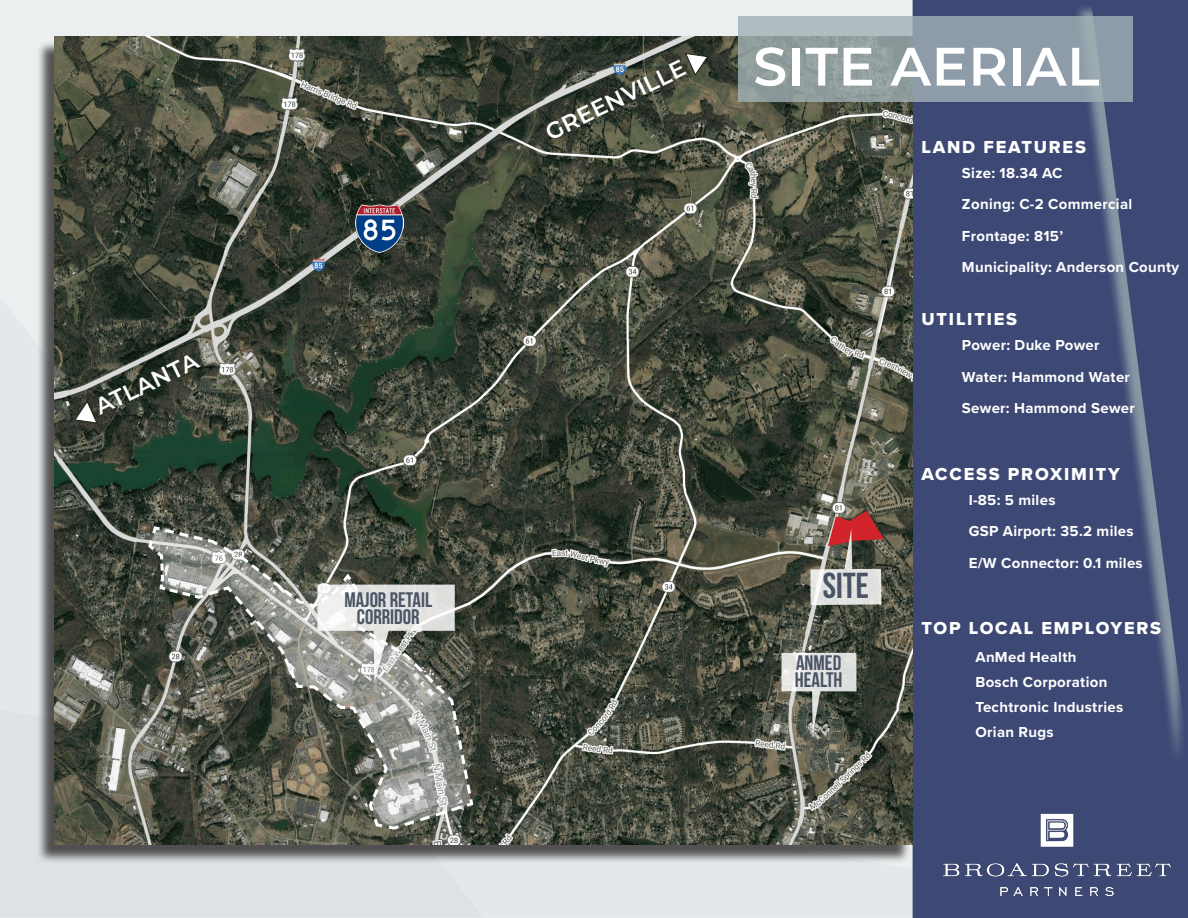
<style>
.page{position:relative;width:1188px;height:918px;background:#eceff0}
.page>*{position:absolute;margin:0;border:0;box-sizing:border-box;transform-origin:0 0}
.t1{font:600 54px "Montserrat";letter-spacing:.01em;color:#fff}
.Table_2{font:700 36px "Bebas Neue";color:#495464}
.t2{font:600 22.95px "Montserrat";color:#fff}
.Table_2-2{font:700 21px/17.1px "Bebas Neue";color:#495464;text-align:center}
.Header_for_Boxes{font:18px "Proxima Nova Extrabld";letter-spacing:.1em;color:#fff}
.Body{font:700 15px "Proxima Nova";letter-spacing:.02em;color:#fff}
.Header_for_Boxes-2{font:700 15px "Proxima Nova";letter-spacing:.02em;color:#fff}
</style>
<div class="page">
<div style="left:0;top:710px;width:483px;height:207px;background:#dde2e4"></div>
<div style="left:913px;top:0;width:275px;height:918px;background:#3d4974"></div>
<div style="left:1073px;top:3px;width:114px;height:765px;background:#3d4974"></div>
<svg style="left:1091px;top:0;width:97px;height:751px"></svg>
<img style="left:936px;top:810px;width:243px;height:91px">
<div style="left:36px;top:40px;width:875px;height:824px;background:#231f20;opacity:.75"></div>
<img style="left:54px;top:37px;width:859px;height:808px">
<img style="left:356px;top:204px;width:48px;height:48px">
<svg style="left:685px;top:53px;width:23px;height:22px"></svg>
<svg style="left:75px;top:401px;width:22px;height:22px"></svg>
<svg style="left:738px;top:17px;width:395px;height:85px;background:#92a0a6"></svg>
<svg style="left:782px;top:653px;width:74px;height:82px"></svg>
<svg style="left:810px;top:509px;width:77px;height:96px"></svg>
<svg style="left:146px;top:524px;width:329px;height:307px;background:#5e6156"></svg>
<svg style="left:315px;top:578px;width:158px;height:250px"></svg>
<p class="t2" style="left:90px;top:393px;width:113px;rotate:-26deg">ATLANTA</p>
<p class="Table_2-2" style="left:344px;top:590px;width:89px">MAJOR RETAIL<br>CORRIDOR</p>
<p class="t2" style="left:540px;top:119px;width:154px;rotate:-26deg">GREENVILLE</p>
<p class="t1" style="left:753px;top:28px;width:348px">SITE AERIAL</p>
<p class="Header_for_Boxes" style="left:921px;top:134px;width:166px">LAND FEATURES</p>
<p class="Body" style="left:962px;top:162px;width:102px">Size: 18.34 AC</p>
<p class="Body" style="left:962px;top:193px;width:172px">Zoning: C-2 Commercial</p>
<p class="Body" style="left:962px;top:225px;width:103px">Frontage: 815’</p>
<p class="Body" style="left:962px;top:256px;width:219px">Municipality: Anderson County</p>
<p class="Header_for_Boxes" style="left:921px;top:306px;width:97px">UTILITIES</p>
<p class="Body" style="left:962px;top:334px;width:139px">Power: Duke Power</p>
<p class="Body" style="left:962px;top:365px;width:170px">Water: Hammond Water</p>
<p class="Body" style="left:962px;top:397px;width:174px">Sewer: Hammond Sewer</p>
<p class="Table_2" style="left:823px;top:566px;width:48px">SITE</p>
<p class="Table_2-2" style="left:796px;top:654px;width:47px">ANMED</p>
<p class="Table_2-2" style="left:795px;top:671px;width:49px">HEALTH</p>
<p class="Header_for_Boxes" style="left:921px;top:460px;width:200px">ACCESS PROXIMITY</p>
<p class="Body" style="left:969px;top:488px;width:88px">I-85: 5 miles</p>
<p class="Body" style="left:969px;top:520px;width:166px">GSP Airport: 35.2 miles</p>
<p class="Body" style="left:969px;top:551px;width:176px">E/W Connector: 0.1 miles</p>
<p class="Header_for_Boxes" style="left:921px;top:615px;width:241px">TOP LOCAL EMPLOYERS</p>
<p class="Header_for_Boxes-2" style="left:975px;top:646px;width:102px">AnMed Health</p>
<p class="Header_for_Boxes-2" style="left:975px;top:671px;width:133px">Bosch Corporation</p>
<p class="Header_for_Boxes-2" style="left:975px;top:696px;width:149px">Techtronic Industries</p>
<p class="Header_for_Boxes-2" style="left:975px;top:721px;width:80px">Orian Rugs</p>
</div>
